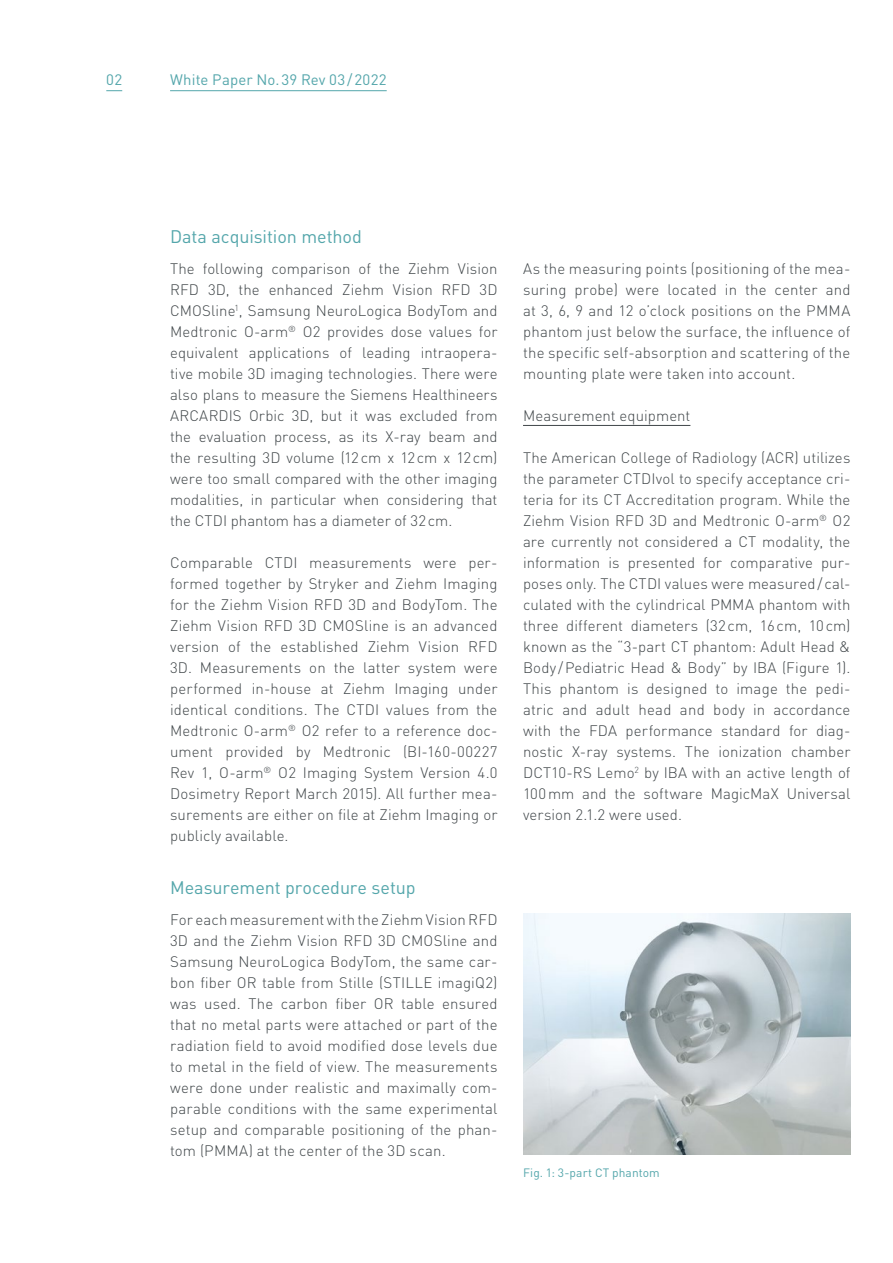
<style>
.page{position:relative;width:893px;height:1263px;background:#fff}
.page>*{position:absolute;margin:0;border:0;box-sizing:border-box;transform-origin:0 0}
.t1{font:18px "DIN";letter-spacing:-.005em;color:#54a6ab}
.t2{font:300 15px/21px "DIN";letter-spacing:.005em;color:#3f4548;text-align:justify}
.t3{font:15px "DIN";letter-spacing:.01em;color:#54a6ab}
.t4{font:12px "DIN";letter-spacing:.005em;color:#54a6ab}
</style>
<div class="page">
<hr style="left:170px;top:90px;width:217px;height:1px;background:#54a6ab">
<hr style="left:523px;top:425px;width:167px;height:1px;background:#3f4548">
<img style="left:523px;top:913px;width:327px;height:241px">
<svg style="left:106px;top:90px;width:16px;height:1px"></svg>
<p class="t3" style="left:106px;top:70px;width:17px">02</p>
<p class="t3" style="left:170px;top:70px;width:218px">White Paper No.39 Rev 03/2022</p>
<p class="t1" style="left:170px;top:225px;width:193px">Data acquisition method</p>
<p class="t2" style="left:170px;top:258px;width:329px">The following comparison of the Ziehm Vision RFD 3D, the enhanced Ziehm Vision RFD 3D CMOSline<sup>1</sup>, Samsung NeuroLogica BodyTom and Medtronic O-arm<sup>®</sup> O2 provides dose values for equivalent applications of leading intraopera&shy;tive mobile 3D imaging technologies. There were also plans to measure the Siemens Healthineers ARCARDIS Orbic 3D, but it was excluded from the evaluation process, as its X-ray beam and the resulting 3D volume (12cm x 12cm x 12cm) were too small compared with the other imaging modalities, in particular when considering that the CTDI phantom has a diameter of 32cm.</p>
<p class="t2" style="left:170px;top:552px;width:329px">Comparable CTDI measurements were per&shy;formed together by Stryker and Ziehm Imaging for the Ziehm Vision RFD 3D and BodyTom. The Ziehm Vision RFD 3D CMOSline is an advanced version of the established Ziehm Vision RFD 3D. Measurements on the latter system were performed in-house at Ziehm Imaging under identical conditions. The CTDI values from the Medtronic O-arm<sup>®</sup> O2 refer to a reference doc&shy;ument provided by Medtronic (BI-160-00227<br>Rev 1, O-arm<sup>®</sup> O2 Imaging System Version 4.0<br>Dosimetry Report March 2015). All further mea&shy;surements are either on file at Ziehm Imaging or publicly available.</p>
<p class="t1" style="left:170px;top:876px;width:247px">Measurement procedure setup</p>
<p class="t2" style="left:170px;top:909px;width:329px">For each measurement with the Ziehm Vision RFD 3D and the Ziehm Vision RFD 3D CMOSline and Samsung NeuroLogica BodyTom, the same car&shy;bon fiber OR table from Stille (STILLE imagiQ2) was used. The carbon fiber OR table ensured that no metal parts were attached or part of the radiation field to avoid modified dose levels due to metal in the field of view. The measurements were done under realistic and maximally com&shy;parable conditions with the same experimental setup and comparable positioning of the phan&shy;tom (PMMA) at the center of the 3D scan.</p>
<p class="t2" style="left:523px;top:258px;width:329px">As the measuring points (positioning of the mea&shy;suring probe) were located in the center and at 3, 6, 9 and 12 o’clock positions on the PMMA phantom just below the surface, the influence of the specific self-absorption and scattering of the mounting plate were taken into account.</p>
<p class="t2" style="left:523px;top:405px;width:169px">Measurement equipment</p>
<p class="t2" style="left:523px;top:447px;width:329px">The American College of Radiology (ACR) utilizes the parameter CTDIvol to specify acceptance cri&shy;teria for its CT Accreditation program. While the Ziehm Vision RFD 3D and Medtronic O-arm<sup>®</sup> O2 are currently not considered a CT modality, the information is presented for comparative pur&shy;poses only. The CTDI values were measured/ cal&shy;culated with the cylindrical PMMA phantom with three different diameters (32cm, 16cm, 10cm) known as the “3-part CT phantom: Adult Head &amp; Body /Pediatric Head &amp; Body” by IBA (Figure 1).<br>This phantom is designed to image the pedi&shy;atric and adult head and body in accordance with the FDA performance standard for diag&shy;nostic X-ray systems. The ionization chamber DCT10-RS Lemo<sup>2</sup> by IBA with an active length of 100mm and the software MagicMaX Universal version 2.1.2 were used.</p>
<p class="t4" style="left:523px;top:1165px;width:138px">Fig. 1: 3-part CT phantom</p>
</div>
